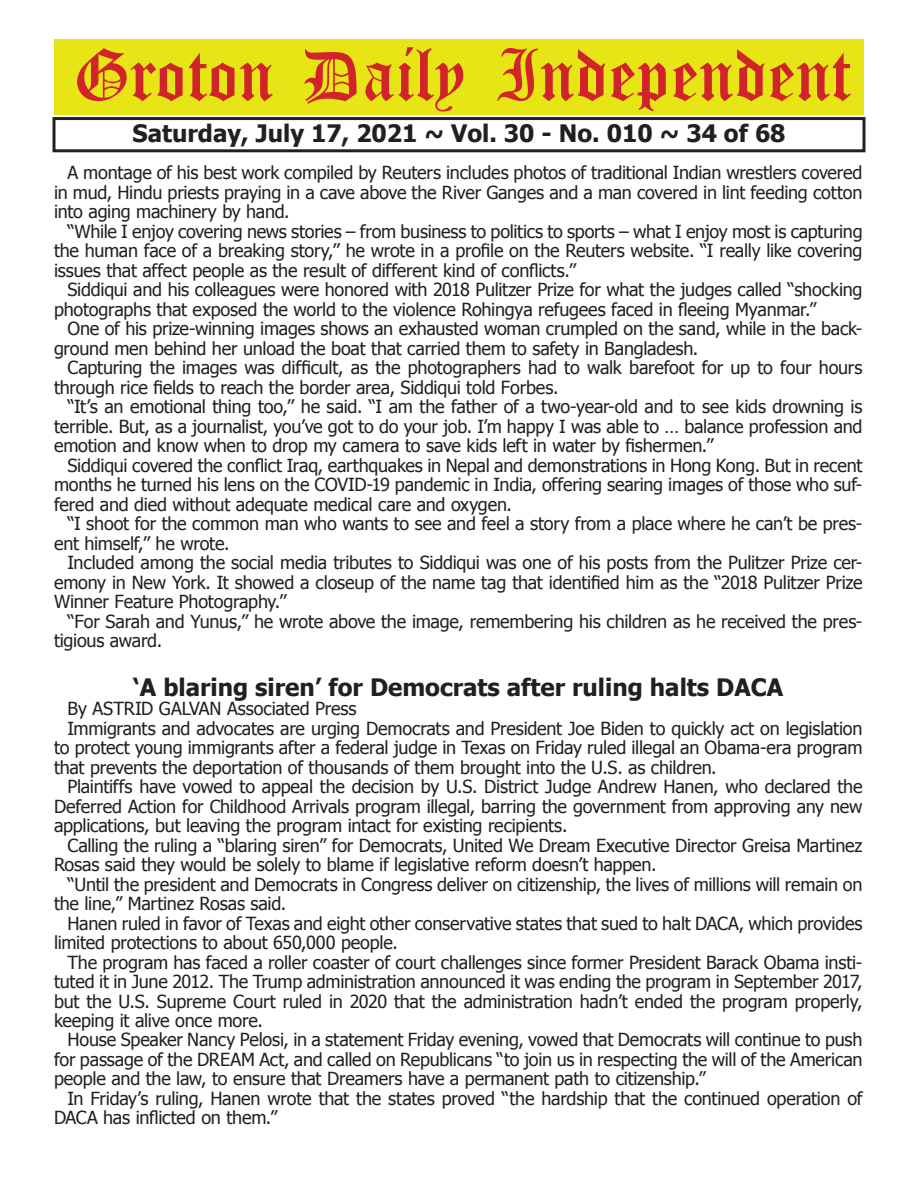
<style>
.page{position:relative;width:918px;height:1188px;background:#fff}
.page>*{position:absolute;margin:0;border:0;box-sizing:border-box;transform-origin:0 0}
.t1{font:54px "Old English Five";color:#d1232a}
.t2{font:700 24px "Tahoma";color:#231f20}
.t3{font:18px/19.5px "Tahoma";letter-spacing:-.015em;color:#231f20;text-align:justify}
</style>
<div class="page">
<div style="left:52px;top:117px;width:814px;height:35px;border:3px solid #231f20"></div>
<div style="left:54px;top:40px;width:810px;height:75px;background:#e7e515"></div>
<h1 class="t1" style="left:73px;top:50px;width:779px">Groton Daily Independent</h1>
<h2 class="t2" style="left:133px;top:116px;width:654px">Saturday, July 17, 2021 ~ Vol. 30 - No. 010 ~ 34 of 68</h2>
<p class="t3" style="left:54px;top:162px;width:810px;text-indent:14px">A montage of his best work compiled by Reuters includes photos of traditional Indian wrestlers covered in mud, Hindu priests praying in a cave above the River Ganges and a man covered in lint feeding cotton into aging machinery by hand.</p>
<p class="t3" style="left:54px;top:221px;width:810px;text-indent:14px">“While I enjoy covering news stories – from business to politics to sports – what I enjoy most is capturing the human face of a breaking story,’’ he wrote in a profile on the Reuters website. “I really like covering issues that affect people as the result of different kind of conflicts.’’</p>
<p class="t3" style="left:54px;top:279px;width:810px;text-indent:14px">Siddiqui and his colleagues were honored with 2018 Pulitzer Prize for what the judges called “shocking photographs that exposed the world to the violence Rohingya refugees faced in fleeing Myanmar.”</p>
<p class="t3" style="left:54px;top:318px;width:810px;text-indent:14px">One of his prize-winning images shows an exhausted woman crumpled on the sand, while in the back&shy;ground men behind her unload the boat that carried them to safety in Bangladesh.</p>
<p class="t3" style="left:54px;top:357px;width:810px;text-indent:14px">Capturing the images was difficult, as the photographers had to walk barefoot for up to four hours through rice fields to reach the border area, Siddiqui told Forbes.</p>
<p class="t3" style="left:54px;top:396px;width:810px;text-indent:14px">“It’s an emotional thing too,’’ he said. “I am the father of a two-year-old and to see kids drowning is terrible. But, as a journalist, you’ve got to do your job. I’m happy I was able to … balance profession and emotion and know when to drop my camera to save kids left in water by fishermen.’’</p>
<p class="t3" style="left:54px;top:455px;width:810px;text-indent:14px">Siddiqui covered the conflict Iraq, earthquakes in Nepal and demonstrations in Hong Kong. But in recent months he turned his lens on the COVID-19 pandemic in India, offering searing images of those who suf&shy;fered and died without adequate medical care and oxygen.</p>
<p class="t3" style="left:54px;top:513px;width:810px;text-indent:14px">“I shoot for the common man who wants to see and feel a story from a place where he can’t be pres&shy;ent himself,’’ he wrote.</p>
<p class="t3" style="left:54px;top:552px;width:810px;text-indent:14px">Included among the social media tributes to Siddiqui was one of his posts from the Pulitzer Prize cer&shy;emony in New York. It showed a closeup of the name tag that identified him as the “2018 Pulitzer Prize Winner Feature Photography.’’</p>
<p class="t3" style="left:54px;top:611px;width:810px;text-indent:14px">“For Sarah and Yunus,” he wrote above the image, remembering his children as he received the pres&shy;tigious award.</p>
<h2 class="t2" style="left:133px;top:670px;width:652px">‘A blaring siren’ for Democrats after ruling halts DACA</h2>
<p class="t3" style="left:68px;top:698px;width:291px">By ASTRID GALVAN Associated Press</p>
<p class="t3" style="left:68px;top:717px;width:796px">Immigrants and advocates are urging Democrats and President Joe Biden to quickly act on legislation</p>
<p class="t3" style="left:54px;top:737px;width:810px">to protect young immigrants after a federal judge in Texas on Friday ruled illegal an Obama-era program</p>
<p class="t3" style="left:54px;top:756px;width:664px">that prevents the deportation of thousands of them brought into the U.S. as children.</p>
<p class="t3" style="left:68px;top:776px;width:796px">Plaintiffs have vowed to appeal the decision by U.S. District Judge Andrew Hanen, who declared the</p>
<p class="t3" style="left:54px;top:795px;width:810px">Deferred Action for Childhood Arrivals program illegal, barring the government from approving any new</p>
<p class="t3" style="left:54px;top:815px;width:515px">applications, but leaving the program intact for existing recipients.</p>
<p class="t3" style="left:68px;top:834px;width:796px">Calling the ruling a “blaring siren” for Democrats, United We Dream Executive Director Greisa Martinez</p>
<p class="t3" style="left:54px;top:854px;width:604px">Rosas said they would be solely to blame if legislative reform doesn’t happen.</p>
<p class="t3" style="left:68px;top:873px;width:797px">“Until the president and Democrats in Congress deliver on citizenship, the lives of millions will remain on</p>
<p class="t3" style="left:54px;top:893px;width:234px">the line,” Martinez Rosas said.</p>
<p class="t3" style="left:68px;top:912px;width:797px">Hanen ruled in favor of Texas and eight other conservative states that sued to halt DACA, which provides</p>
<p class="t3" style="left:54px;top:932px;width:346px">limited protections to about 650,000 people.</p>
<p class="t3" style="left:68px;top:951px;width:796px">The program has faced a roller coaster of court challenges since former President Barack Obama insti-</p>
<p class="t3" style="left:54px;top:971px;width:810px">tuted it in June 2012. The Trump administration announced it was ending the program in September 2017,</p>
<p class="t3" style="left:54px;top:990px;width:810px">but the U.S. Supreme Court ruled in 2020 that the administration hadn’t ended the program properly,</p>
<p class="t3" style="left:54px;top:1010px;width:211px">keeping it alive once more.</p>
<p class="t3" style="left:68px;top:1029px;width:796px">House Speaker Nancy Pelosi, in a statement Friday evening, vowed that Democrats will continue to push</p>
<p class="t3" style="left:54px;top:1049px;width:810px">for passage of the DREAM Act, and called on Republicans “to join us in respecting the will of the American</p>
<p class="t3" style="left:54px;top:1068px;width:653px">people and the law, to ensure that Dreamers have a permanent path to citizenship.”</p>
<p class="t3" style="left:68px;top:1088px;width:797px">In Friday’s ruling, Hanen wrote that the states proved “the hardship that the continued operation of</p>
<p class="t3" style="left:54px;top:1107px;width:225px">DACA has inflicted on them.”</p>
</div>
